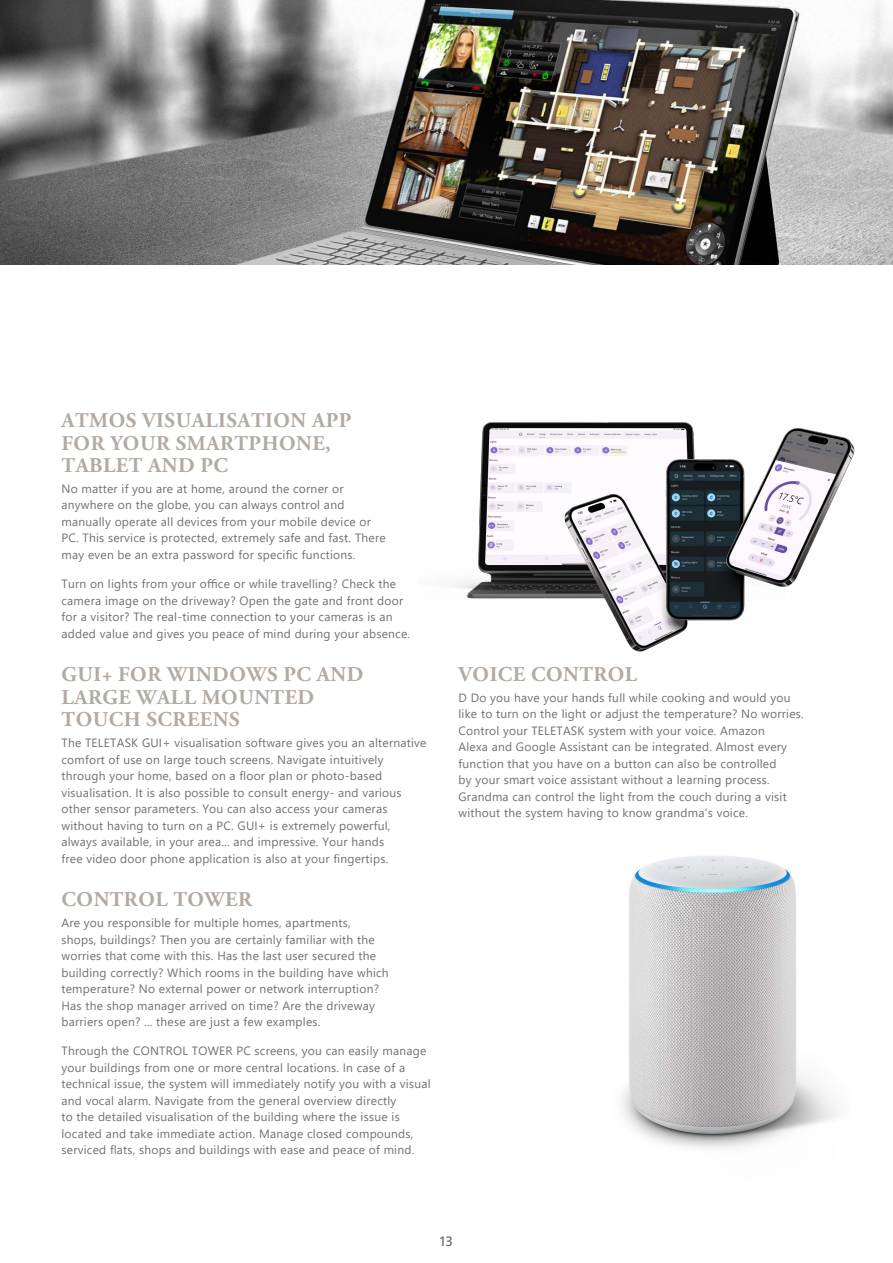
<style>
.page{position:relative;width:893px;height:1263px;background:#fff}
.page>*{position:absolute;margin:0;border:0;box-sizing:border-box;transform-origin:0 0}
.t1{font:700 21px/22.5px "Adobe Garamond Pro";letter-spacing:.025em;color:#b3aaa3}
.t2{font:600 13.5px "Segoe UI";color:#70706f}
.t3{font:12px/16.5px "Segoe UI";letter-spacing:.02em;color:#70706f}
</style>
<div class="page">
<img style="left:0;top:0;width:893px;height:265px">
<img style="left:622px;top:855px;width:217px;height:294px">
<img style="left:452px;top:422px;width:403px;height:230px">
<h1 class="t1" style="left:62px;top:409px;width:291px">ATMOS VISUALISATION APP<br>FOR YOUR SMARTPHONE,<br>TABLET AND PC</h1>
<p class="t3" style="left:62px;top:479px;width:326px">No matter if you are at home, around the corner or anywhere on the globe, you can always control and manually operate all devices from your mobile device or PC. This service is protected, extremely safe and fast. There may even be an extra password for specific functions.</p>
<p class="t3" style="left:62px;top:574px;width:350px">Turn on lights from your office or while travelling? Check the camera image on the driveway? Open the gate and front door for a visitor? The real-time connection to your cameras is an added value and gives you peace of mind during your absence.</p>
<h1 class="t1" style="left:62px;top:664px;width:303px">GUI+ FOR WINDOWS PC AND<br>LARGE WALL MOUNTED<br>TOUCH SCREENS</h1>
<p class="t3" style="left:62px;top:733px;width:367px">The TELETASK GUI+ visualisation software gives you an alternative comfort of use on large touch screens. Navigate intuitively through your home, based on a floor plan or photo-based visualisation. It is also possible to consult energy- and various other sensor parameters. You can also access your cameras without having to turn on a PC. GUI+ is extremely powerful, always available, in your area... and impressive. Your hands<br>free video door phone application is also at your fingertips.</p>
<h1 class="t1" style="left:62px;top:889px;width:192px">CONTROL TOWER</h1>
<p class="t3" style="left:62px;top:913px;width:329px">Are you responsible for multiple homes, apartments,<br>shops, buildings? Then you are certainly familiar with the worries that come with this. Has the last user secured the building correctly? Which rooms in the building have which temperature? No external power or network interruption?<br>Has the shop manager arrived on time? Are the driveway barriers open? ... these are just a few examples.</p>
<p class="t3" style="left:62px;top:1042px;width:371px">Through the CONTROL TOWER PC screens, you can easily manage your buildings from one or more central locations. In case of a technical issue, the system will immediately notify you with a visual and vocal alarm. Navigate from the general overview directly<br>to the detailed visualisation of the building where the issue is located and take immediate action. Manage closed compounds, serviced flats, shops and buildings with ease and peace of mind.</p>
<h1 class="t1" style="left:459px;top:663px;width:180px">VOICE CONTROL</h1>
<p class="t3" style="left:458px;top:688px;width:347px">D Do you have your hands full while cooking and would you like to turn on the light or adjust the temperature? No worries.<br>Control your TELETASK system with your voice. Amazon<br>Alexa and Google Assistant can be integrated. Almost every function that you have on a button can also be controlled<br>by your smart voice assistant without a learning process.<br>Grandma can control the light from the couch during a visit without the system having to know grandma’s voice.</p>
<p class="t2" style="left:440px;top:1228px;width:15px">13</p>
</div>
